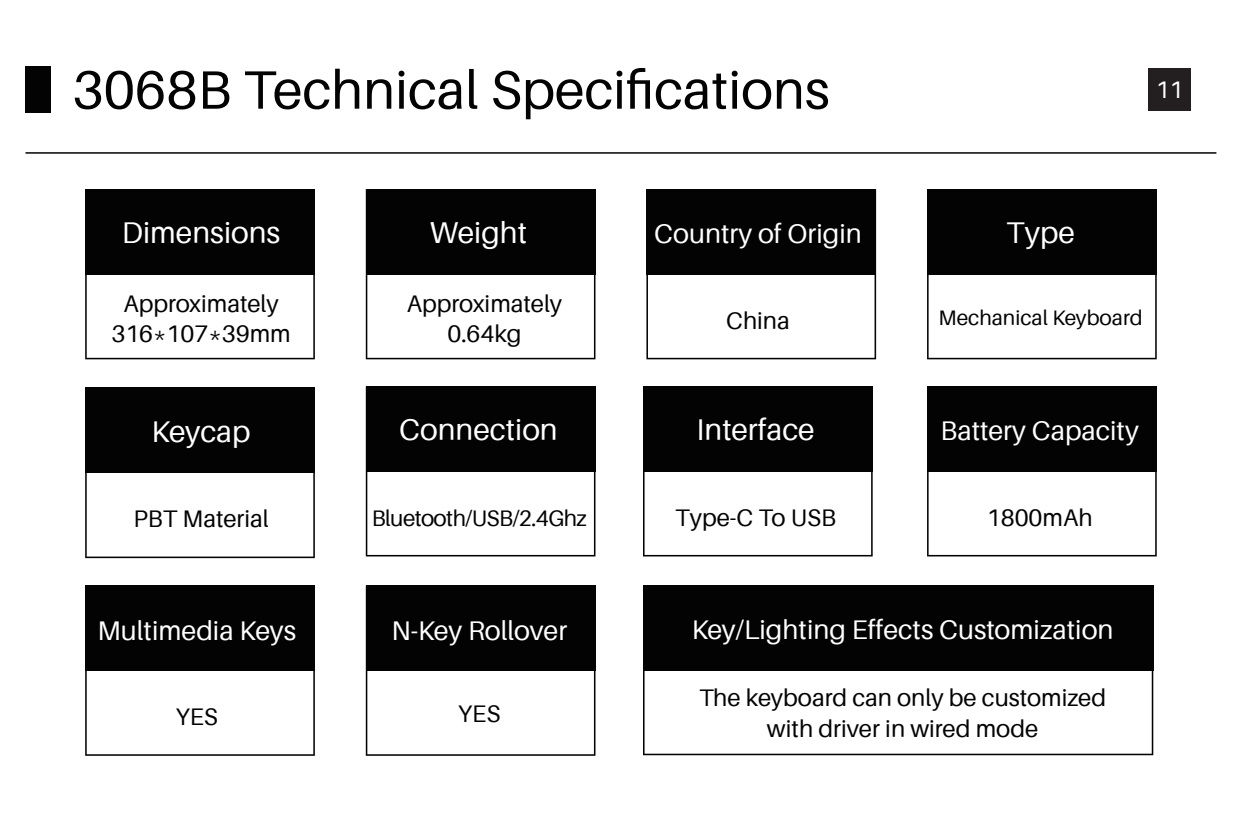
<style>
.page{position:relative;width:1242px;height:817px;background:#fff}
.page>*{position:absolute;margin:0;border:0;box-sizing:border-box;transform-origin:0 0}
.t1{font:54px "Aileron";color:#030303}
.t2{font:30px "Aileron";color:#fff}
.t3{font:27px "Aileron";color:#fff}
.t4{font:24px/30px "Aileron";color:#030303;text-align:center}
.t5{font:24px "Aileron";color:#fff}
.t6{font:22.5px "Aileron";letter-spacing:-.025em;color:#030303}
.t7{font:21px "Aileron";color:#030303}
</style>
<div class="page">
<div style="left:1148px;top:68px;width:43px;height:43px;background:#231f20"></div>
<hr style="left:25px;top:152px;width:1191px;height:2px;background:#030303">
<div style="left:25px;top:66px;width:26px;height:47px;background:#030303"></div>
<svg style="left:366px;top:274px;width:229px;height:85px"></svg>
<div style="left:366px;top:189px;width:229px;height:85px;background:#030303"></div>
<svg style="left:646px;top:274px;width:230px;height:85px"></svg>
<div style="left:646px;top:189px;width:230px;height:85px;background:#030303"></div>
<svg style="left:927px;top:274px;width:229px;height:85px"></svg>
<div style="left:927px;top:189px;width:229px;height:85px;background:#030303"></div>
<svg style="left:85px;top:274px;width:230px;height:85px"></svg>
<div style="left:85px;top:189px;width:230px;height:85px;background:#030303"></div>
<svg style="left:643px;top:670px;width:510px;height:85px"></svg>
<div style="left:643px;top:585px;width:510px;height:85px;background:#030303"></div>
<svg style="left:85px;top:670px;width:230px;height:85px"></svg>
<div style="left:85px;top:585px;width:230px;height:85px;background:#030303"></div>
<svg style="left:366px;top:670px;width:229px;height:85px"></svg>
<div style="left:366px;top:585px;width:229px;height:85px;background:#030303"></div>
<svg style="left:366px;top:471px;width:229px;height:85px"></svg>
<div style="left:366px;top:386px;width:229px;height:85px;background:#030303"></div>
<svg style="left:85px;top:473px;width:230px;height:85px"></svg>
<div style="left:85px;top:388px;width:230px;height:85px;background:#030303"></div>
<svg style="left:643px;top:471px;width:229px;height:85px"></svg>
<div style="left:643px;top:386px;width:229px;height:85px;background:#030303"></div>
<svg style="left:927px;top:471px;width:229px;height:85px"></svg>
<div style="left:927px;top:386px;width:229px;height:85px;background:#030303"></div>
<h1 class="t1" style="left:72px;top:60px;width:759px">3068B Technical Specifications</h1>
<p class="t5" style="left:1155px;top:76px;width:29px">11</p>
<p class="t2" style="left:122px;top:216px;width:160px">Dimensions</p>
<p class="t4" style="left:111px;top:289px;width:181px">Approximately<br>316*107*39mm</p>
<p class="t2" style="left:430px;top:216px;width:99px">Weight</p>
<p class="t3" style="left:654px;top:219px;width:209px">Country of Origin</p>
<p class="t2" style="left:1006px;top:216px;width:70px">Type</p>
<p class="t4" style="left:407px;top:289px;width:157px">Approximately<br>0.64kg</p>
<p class="t4" style="left:726px;top:305px;width:65px">China</p>
<p class="t7" style="left:938px;top:306px;width:206px">Mechanical Keyboard</p>
<p class="t2" style="left:152px;top:415px;width:100px">Keycap</p>
<p class="t2" style="left:399px;top:413px;width:160px">Connection</p>
<p class="t2" style="left:696px;top:413px;width:120px">Interface</p>
<p class="t3" style="left:940px;top:416px;width:200px">Battery Capacity</p>
<p class="t4" style="left:133px;top:504px;width:137px">PBT Material</p>
<p class="t6" style="left:372px;top:505px;width:217px">Bluetooth/USB/2.4Ghz</p>
<p class="t4" style="left:675px;top:502px;width:163px">Type-C To USB</p>
<p class="t4" style="left:987px;top:502px;width:107px">1800mAh</p>
<p class="t3" style="left:98px;top:615px;width:200px">Multimedia Keys</p>
<p class="t3" style="left:391px;top:615px;width:177px">N-Key Rollover</p>
<p class="t3" style="left:691px;top:615px;width:423px">Key/Lighting Effects Customization</p>
<p class="t4" style="left:176px;top:701px;width:44px">YES</p>
<p class="t4" style="left:458px;top:698px;width:44px">YES</p>
<p class="t4" style="left:699px;top:683px;width:409px">The keyboard can only be customized with driver in wired mode</p>
</div>
